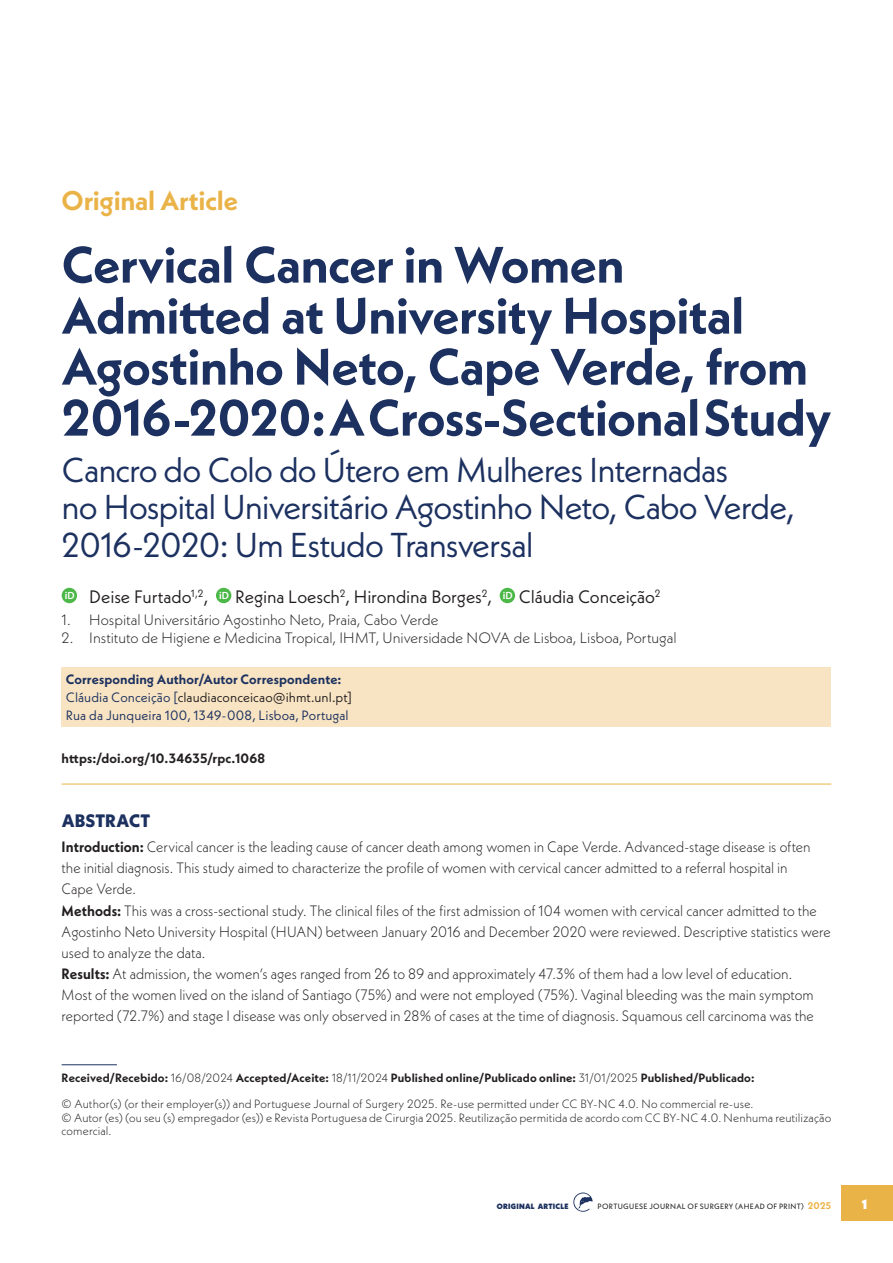
<style>
.page{position:relative;width:893px;height:1263px;background:#fff}
.page>*{position:absolute;margin:0;border:0;box-sizing:border-box;transform-origin:0 0}
._1º_TÍTULO_ARTIGO{font:700 51px/51px "Neue Kabel";letter-spacing:-.01em;color:#1c3160}
._2º_TÍTULO_ARTIGO{font:34.5px/37.5px "Neue Kabel";letter-spacing:-.03em;color:#1c3160}
.Tipologia_artigo{font:700 27px "Neue Kabel";letter-spacing:-.005em;color:#eab347}
.AUTORES_ARTIGO{font:18px "Neue Kabel";letter-spacing:-.01em;color:#231f20}
.ABSTRACT{font:800 18px "Neue Kabel";letter-spacing:.005em;color:#1c3160}
.abstract_texto{font:300 15px/21.1px "Neue Kabel";color:#231f20;scale:.95 1}
.afiliações{font:300 15px "Neue Kabel";letter-spacing:-.005em;color:#231f20}
.t1{font:13.5px/18px "Neue Kabel";letter-spacing:.005em;color:#1c3160}
.DOI{font:700 13.5px "Neue Kabel";letter-spacing:.01em;color:#231f20}
.t2{font:900 13.5px "Neue Kabel";color:#fff}
.datas_rodapé{font:300 12px/13.5px "Neue Kabel";letter-spacing:.01em;color:#231f20}
.datas_rodapé_1{font:700 12px "Neue Kabel";letter-spacing:.01em;color:#231f20}
.t3{font:600 10.5px "Myriad Pro";color:#fff}
.info_pé_pp{font:7.65px "Neue Kabel";letter-spacing:.045em;color:#231f20}
.info_pé_pp-2{font:900 7.65px "Neue Kabel";letter-spacing:.03em;color:#1c3160}
.s1{font-weight:700}
.s2{color:#231f20}
.s3{font-weight:300}
.s4{font-weight:700;font-size:9.75px;color:#eab347}
</style>
<div class="page">
<div style="left:841px;top:1185px;width:52px;height:35px;background:#eab347"></div>
<svg style="left:573px;top:1192px;width:20px;height:20px"></svg>
<hr style="left:62px;top:784px;width:769px;height:1px;background:#eab347">
<div style="left:62px;top:588px;width:15px;height:15px;background:#4cb848;border-radius:50%"></div>
<div style="left:216px;top:588px;width:15px;height:15px;background:#4cb848;border-radius:50%"></div>
<div style="left:500px;top:588px;width:15px;height:15px;background:#4cb848;border-radius:50%"></div>
<div style="left:62px;top:667px;width:769px;height:60px;background:#f8e4c2"></div>
<hr style="left:62px;top:1064px;width:55px;height:1px;background:#1c3160">
<p class="Tipologia_artigo" style="left:62px;top:184px;width:178px">Original Article</p>
<p class="_1º_TÍTULO_ARTIGO" style="left:62px;top:239px;width:748px">Cervical Cancer in Women<br>Admitted at University Hospital<br>Agostinho Neto, Cape Verde, from</p>
<p class="_1º_TÍTULO_ARTIGO" style="left:62px;top:392px;width:771px">2016-2020: A Cross-Sectional Study</p>
<p class="_2º_TÍTULO_ARTIGO" style="left:62px;top:450px;width:734px">Cancro do Colo do Útero em Mulheres Internadas<br>no Hospital Universitário Agostinho Neto, Cabo Verde,<br>2016-2020: Um Estudo Transversal</p>
<p class="t3" style="left:65px;top:589px;width:11px">iD</p>
<p class="AUTORES_ARTIGO" style="left:89px;top:585px;width:120px">Deise Furtado<sup>1,2</sup>,</p>
<p class="t3" style="left:219px;top:589px;width:11px">iD</p>
<p class="AUTORES_ARTIGO" style="left:235px;top:585px;width:258px">Regina Loesch<sup>2</sup>, Hirondina Borges<sup>2</sup>,</p>
<p class="t3" style="left:503px;top:589px;width:11px">iD</p>
<p class="AUTORES_ARTIGO" style="left:519px;top:585px;width:143px">Cláudia Conceição<sup>2</sup></p>
<p class="afiliações" style="left:62px;top:611px;width:378px">1. Hospital Universitário Agostinho Neto, Praia, Cabo Verde</p>
<p class="afiliações" style="left:62px;top:629px;width:616px">2. Instituto de Higiene e Medicina Tropical, IHMT, Universidade NOVA de Lisboa, Lisboa, Portugal</p>
<p class="t1" style="left:66px;top:670px;width:287px"><span class="s1">Corresponding Author/Autor Correspondente:<br></span>Cláudia Conceição [<span class="s2">claudiaconceicao@ihmt.unl.pt]<br></span>Rua da Junqueira 100, 1349-008, Lisboa, Portugal</p>
<p class="DOI" style="left:62px;top:750px;width:205px">https:/doi.org/10.34635/rpc.1068</p>
<p class="ABSTRACT" style="left:62px;top:809px;width:90px">ABSTRACT</p>
<p class="abstract_texto" style="left:62px;top:836px;width:790px"><span class="s1">Introduction:</span> Cervical cancer is the leading cause of cancer death among women in Cape Verde. Advanced-stage disease is often the initial diagnosis. This study aimed to characterize the profile of women with cervical cancer admitted to a referral hospital in<br>Cape Verde.</p>
<p class="abstract_texto" style="left:62px;top:900px;width:811px"><span class="s1">Methods:</span> This was a cross-sectional study. The clinical files of the first admission of 104 women with cervical cancer admitted to the<br>Agostinho Neto University Hospital (HUAN) between January 2016 and December 2020 were reviewed. Descriptive statistics were used to analyze the data.</p>
<p class="abstract_texto" style="left:62px;top:963px;width:793px"><span class="s1">Results:</span> At admission, the women’s ages ranged from 26 to 89 and approximately 47.3% of them had a low level of education.<br>Most of the women lived on the island of Santiago (75%) and were not employed (75%). Vaginal bleeding was the main symptom reported (72.7%) and stage I disease was only observed in 28% of cases at the time of diagnosis. Squamous cell carcinoma was the</p>
<p class="datas_rodapé_1" style="left:62px;top:1070px;width:694px">Received/Recebido: <span class="s3">16/08/2024</span> Accepted/Aceite: <span class="s3">18/11/2024</span> Published online/Publicado online: <span class="s3">31/01/2025</span> Published/Publicado:</p>
<p class="datas_rodapé" style="left:62px;top:1097px;width:693px">© Author(s) (or their employer(s)) and Portuguese Journal of Surgery 2025. Re-‑ use permitted under CC BY-‑ NC 4.0. No commercial re-‑ use.</p>
<p class="datas_rodapé" style="left:62px;top:1111px;width:771px">© Autor (es) (ou seu (s) empregador (es)) e Revista Portuguesa de Cirurgia 2025. Reutilização permitida de acordo com CC BY-‑ NC 4.0. Nenhuma reutilização comercial.</p>
<p class="info_pé_pp-2" style="left:497px;top:1201px;width:73px">ORIGINAL ARTICLE</p>
<p class="info_pé_pp" style="left:597px;top:1201px;width:235px">PORTUGUESE JOURNAL OF SURGERY (AHEAD OF PRINT) <span class="s4">2025</span></p>
<p class="t2" style="left:862px;top:1195px;width:7px">1</p>
</div>
